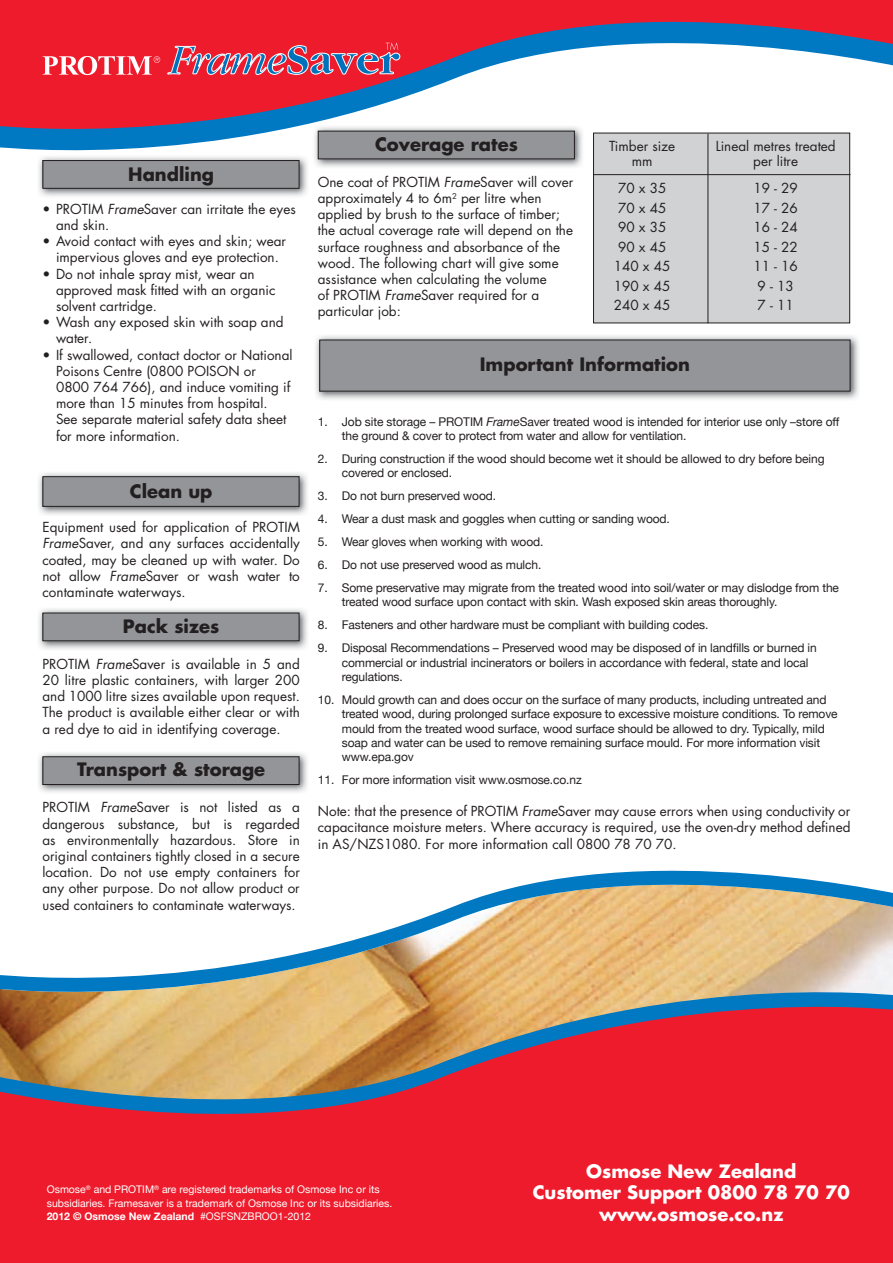
<style>
.page{position:relative;width:893px;height:1263px;background:#fff}
.page>*{position:absolute;margin:0;border:0;box-sizing:border-box;transform-origin:0 0}
.t1{font:700 18px "Futura";color:#231f20}
.t2{font:700 18px/21.6px "Futura";color:#fff;text-align:center}
.t3{font:13.5px/16.2px "Futura";color:#231f20}
.t4{font:12px/14.4px "Helvetica Neue";letter-spacing:-.01em;color:#231f20}
.t5{font:10.5px/13.5px "Helvetica Neue";color:#fff}
.s1{font-style:italic}
.s2{font-weight:700}
</style>
<div class="page">
<img style="left:39px;top:473px;width:268px;height:42px">
<div style="left:43px;top:477px;width:256px;height:29px;background:#939598"></div>
<div style="left:43px;top:476px;width:256px;height:31px;border:1px solid #231f20"></div>
<svg style="left:237px;top:870px;width:656px;height:95px"></svg>
<svg style="left:0;top:965px;width:893px;height:14px"></svg>
<svg style="left:0;top:0;width:893px;height:156px"></svg>
<svg style="left:0;top:979px;width:893px;height:284px;background:#d94343"></svg>
<img style="left:315px;top:336px;width:544px;height:64px">
<div style="left:320px;top:340px;width:530px;height:51px;background:#939598"></div>
<img style="left:38px;top:609px;width:269px;height:40px">
<div style="left:43px;top:613px;width:256px;height:28px;background:#939598"></div>
<div style="left:43px;top:613px;width:256px;height:28px;border:1px solid #231f20"></div>
<img style="left:38px;top:753px;width:269px;height:39px">
<div style="left:43px;top:757px;width:256px;height:27px;background:#939598"></div>
<div style="left:43px;top:756px;width:256px;height:29px;border:1px solid #231f20"></div>
<img style="left:313px;top:125px;width:271px;height:42px">
<div style="left:318px;top:131px;width:256px;height:28px;background:#939598"></div>
<div style="left:318px;top:131px;width:257px;height:28px;border:1px solid #231f20"></div>
<div style="left:593px;top:133px;width:257px;height:190px;background:#d1d2d4"></div>
<div style="left:593px;top:133px;width:257px;height:190px;border:1px solid #231f20"></div>
<hr style="left:708px;top:134px;width:1px;height:189px;background:#231f20">
<hr style="left:593px;top:174px;width:257px;height:1px;background:#231f20">
<svg style="left:167px;top:43px;width:233px;height:32px;background:#c1556e"></svg>
<svg style="left:43px;top:56px;width:117px;height:19px"></svg>
<img style="left:37px;top:155px;width:272px;height:41px">
<div style="left:43px;top:161px;width:256px;height:27px;background:#939598"></div>
<div style="left:43px;top:160px;width:256px;height:29px;border:1px solid #231f20"></div>
<h1 class="t1" style="left:128px;top:162px;width:87px">Handling</h1>
<p class="t3" style="left:56px;top:201px;width:241px;text-indent:-13px">• PROTIM <span class="s1">Frame</span>Saver can irritate the eyes and skin.</p>
<p class="t3" style="left:43px;top:233px;width:245px;text-align:center">• Avoid contact with eyes and skin; wear impervious gloves and eye protection.</p>
<p class="t3" style="left:56px;top:266px;width:221px;text-indent:-13px">• Do not inhale spray mist, wear an approved mask fitted with an organic solvent cartridge.</p>
<p class="t3" style="left:56px;top:314px;width:229px;text-indent:-13px">• Wash any exposed skin with soap and water.</p>
<p class="t3" style="left:56px;top:347px;width:238px;text-indent:-13px">• If swallowed, contact doctor or National Poisons Centre (0800 POISON or 0800 764 766), and induce vomiting if more than 15 minutes from hospital.<br>See separate material safety data sheet for more information.</p>
<h1 class="t1" style="left:130px;top:479px;width:84px">Clean up</h1>
<p class="t3" style="left:43px;top:519px;width:259px;text-align:justify">Equipment used for application of PROTIM <span class="s1">Frame</span>Saver, and any surfaces accidentally coated, may be cleaned up with water. Do not allow <span class="s1">Frame</span>Saver or wash water to contaminate waterways.</p>
<h1 class="t1" style="left:123px;top:614px;width:98px">Pack sizes</h1>
<p class="t3" style="left:43px;top:656px;width:259px;text-align:justify">PROTIM <span class="s1">Frame</span>Saver is available in 5 and 20 litre plastic containers, with larger 200 and 1000 litre sizes available upon request.<br>The product is available either clear or with a red dye to aid in identifying coverage.</p>
<h1 class="t1" style="left:77px;top:758px;width:190px">Transport &amp; storage</h1>
<p class="t3" style="left:43px;top:799px;width:259px;text-align:justify">PROTIM <span class="s1">Frame</span>Saver is not listed as a dangerous substance, but is regarded as environmentally hazardous. Store in original containers tightly closed in a secure location. Do not use empty containers for any other purpose. Do not allow product or used containers to contaminate waterways.</p>
<h1 class="t1" style="left:375px;top:132px;width:144px">Coverage rates</h1>
<p class="t3" style="left:318px;top:174px;width:257px">One coat of PROTIM <span class="s1">Frame</span>Saver will cover approximately 4 to 6m<sup>2</sup> per litre when applied by brush to the surface of timber; the actual coverage rate will depend on the surface roughness and absorbance of the wood. The following chart will give some assistance when calculating the volume<br>of PROTIM <span class="s1">Frame</span>Saver required for a particular job:</p>
<p class="t3" style="left:609px;top:138px;width:68px">Timber size</p>
<p class="t3" style="left:716px;top:138px;width:122px">Lineal metres treated</p>
<p class="t3" style="left:632px;top:153px;width:22px">mm</p>
<p class="t3" style="left:753px;top:153px;width:46px">per litre</p>
<p class="t3" style="left:618px;top:180px;width:50px">70 x 35</p>
<p class="t3" style="left:753px;top:180px;width:46px">19 - 29</p>
<p class="t3" style="left:618px;top:200px;width:50px">70 x 45</p>
<p class="t3" style="left:753px;top:200px;width:46px">17 - 26</p>
<p class="t3" style="left:618px;top:219px;width:50px">90 x 35</p>
<p class="t3" style="left:753px;top:219px;width:46px">16 - 24</p>
<p class="t3" style="left:618px;top:239px;width:50px">90 x 45</p>
<p class="t3" style="left:753px;top:239px;width:46px">15 - 22</p>
<p class="t3" style="left:614px;top:258px;width:58px">140 x 45</p>
<p class="t3" style="left:753px;top:258px;width:46px">11 - 16</p>
<p class="t3" style="left:614px;top:278px;width:58px">190 x 45</p>
<p class="t3" style="left:758px;top:278px;width:38px">9 - 13</p>
<p class="t3" style="left:614px;top:297px;width:58px">240 x 45</p>
<p class="t3" style="left:758px;top:297px;width:38px">7 - 11</p>
<h1 class="t1" style="left:480px;top:352px;width:212px">Important Information</h1>
<p class="t4" style="left:342px;top:414px;width:499px;text-indent:-24px">1. Job site storage – PROTIM <span class="s1">Frame</span>Saver treated wood is intended for interior use only –store off the ground &amp; cover to protect from water and allow for ventilation.</p>
<p class="t4" style="left:342px;top:451px;width:484px;text-indent:-24px">2. During construction if the wood should become wet it should be allowed to dry before being covered or enclosed.</p>
<p class="t4" style="left:318px;top:489px;width:180px">3. Do not burn preserved wood.</p>
<p class="t4" style="left:318px;top:512px;width:354px">4. Wear a dust mask and goggles when cutting or sanding wood.</p>
<p class="t4" style="left:318px;top:534px;width:227px">5. Wear gloves when working with wood.</p>
<p class="t4" style="left:318px;top:557px;width:225px">6. Do not use preserved wood as mulch.</p>
<p class="t4" style="left:342px;top:580px;width:499px;text-indent:-24px">7. Some preservative may migrate from the treated wood into soil/water or may dislodge from the treated wood surface upon contact with skin. Wash exposed skin areas thoroughly.</p>
<p class="t4" style="left:318px;top:618px;width:392px">8. Fasteners and other hardware must be compliant with building codes.</p>
<p class="t4" style="left:342px;top:640px;width:476px;text-indent:-24px">9. Disposal Recommendations – Preserved wood may be disposed of in landfills or burned in commercial or industrial incinerators or boilers in accordance with federal, state and local regulations.</p>
<p class="t4" style="left:342px;top:692px;width:497px;text-indent:-24px">10. Mould growth can and does occur on the surface of many products, including untreated and treated wood, during prolonged surface exposure to excessive moisture conditions. To remove mould from the treated wood surface, wood surface should be allowed to dry. Typically, mild soap and water can be used to remove remaining surface mould. For more information visit www.epa.gov</p>
<p class="t4" style="left:318px;top:773px;width:265px">11. For more information visit www.osmose.co.nz</p>
<p class="t3" style="left:318px;top:802px;width:534px;text-align:justify">Note: that the presence of PROTIM <span class="s1">Frame</span>Saver may cause errors when using conductivity or capacitance moisture meters. Where accuracy is required, use the oven-dry method defined in AS/NZS1080. For more information call 0800 78 70 70.</p>
<p class="t5" style="left:47px;top:1183px;width:347px">Osmose<sup>®</sup> and PROTIM<sup>®</sup> are registered trademarks of Osmose Inc or its subsidiaries. Framesaver is a trademark of Osmose Inc or its subsidiaries.<br><span class="s2">2012 © Osmose New Zealand</span> #OSFSNZBROO1-2012</p>
<h1 class="t2" style="left:533px;top:1160px;width:319px">Osmose New Zealand<br>Customer Support 0800 78 70 70 www.osmose.co.nz</h1>
</div>
